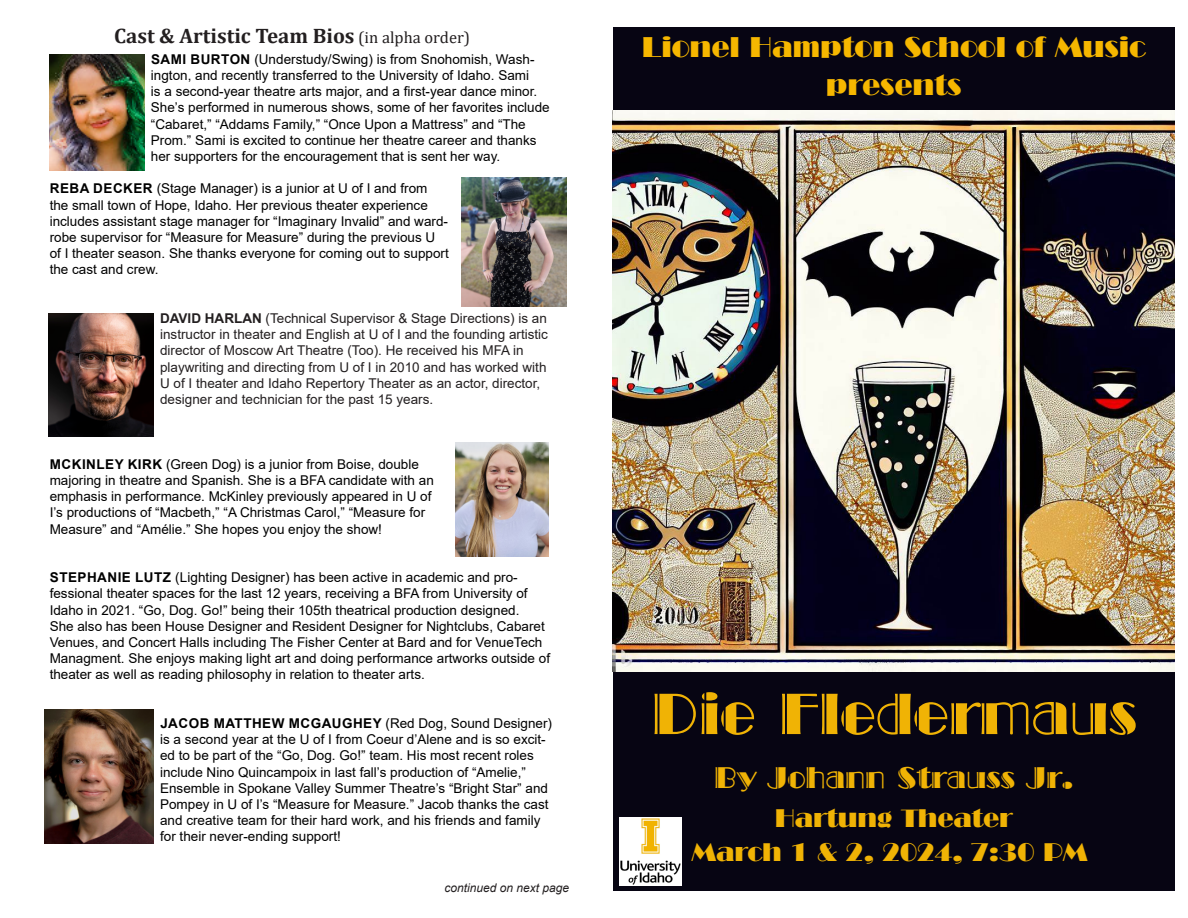
<style>
.page{position:relative;width:1188px;height:918px;background:#fff}
.page>*{position:absolute;margin:0;border:0;box-sizing:border-box;transform-origin:0 0}
.t1{font:56.4px "Broadway Com Engraved";color:#f0b305}
.t2{font:28.95px "Broadway Com Engraved";color:#f0b305}
.t3{font:27.6px/38.2px "Broadway Com";color:#f6b700;text-align:center}
.t4{font:24.75px/34px "Broadway Com";color:#f0b305;text-align:center}
.t5{font:700 21px "Cambria";color:#231f20}
.t6{font:13.5px/16.2px "Arial";color:#000}
.t7{font:13.5px/16.2px "Arial";color:#231f20}
.t8{font:italic 12px "Arial";color:#231f20}
.s1{font-weight:400;font-size:16.5px}
.s2{font-weight:700}
</style>
<div class="page">
<div style="left:613px;top:27px;width:561px;height:864px;background:#070513"></div>
<img style="left:613px;top:110px;width:561px;height:562px">
<img style="left:620px;top:817px;width:62px;height:68px">
<img style="left:461px;top:178px;width:106px;height:129px">
<img style="left:456px;top:442px;width:93px;height:114px">
<img style="left:48px;top:313px;width:105px;height:123px">
<img style="left:49px;top:54px;width:95px;height:116px">
<img style="left:44px;top:710px;width:109px;height:133px">
<p class="t5" style="left:114px;top:21px;width:358px">Cast &amp; Artistic Team Bios <span class="s1">(in alpha order)</span></p>
<p class="t6" style="left:151px;top:51px;width:400px"><span class="s2">SAMI BURTON</span> (Understudy/Swing) is from Snohomish, Wash&shy;ington, and recently transferred to the University of Idaho. Sami<br>is a second-year theatre arts major, and a first-year dance minor.<br>She’s performed in numerous shows, some of her favorites include “Cabaret,” “Addams Family,” “Once Upon a Mattress” and “The Prom.” Sami is excited to continue her theatre career and thanks her supporters for the encouragement that is sent her way.</p>
<p class="t6" style="left:50px;top:181px;width:401px"><span class="s2">REBA DECKER</span> (Stage Manager) is a junior at U of I and from the small town of Hope, Idaho. Her previous theater experience includes assistant stage manager for “Imaginary Invalid” and ward&shy;robe supervisor for “Measure for Measure” during the previous U of I theater season. She thanks everyone for coming out to support the cast and crew.</p>
<p class="t7" style="left:160px;top:310px;width:389px"><span class="s2">DAVID HARLAN</span> (Technical Supervisor &amp; Stage Directions) is an instructor in theater and English at U of I and the founding artistic director of Moscow Art Theatre (Too). He received his MFA in playwriting and directing from U of I in 2010 and has worked with U of I theater and Idaho Repertory Theater as an actor, director, designer and technician for the past 15 years.</p>
<p class="t6" style="left:50px;top:456px;width:386px"><span class="s2">MCKINLEY KIRK</span> (Green Dog) is a junior from Boise, double majoring in theatre and Spanish. She is a BFA candidate with an emphasis in performance. McKinley previously appeared in U of I’s productions of “Macbeth,” “A Christmas Carol,” “Measure for Measure” and “Amélie.” She hopes you enjoy the show!</p>
<p class="t6" style="left:50px;top:569px;width:502px"><span class="s2">STEPHANIE LUTZ</span> (Lighting Designer) has been active in academic and pro&shy;fessional theater spaces for the last 12 years, receiving a BFA from University of Idaho in 2021. “Go, Dog. Go!” being their 105th theatrical production designed.<br>She also has been House Designer and Resident Designer for Nightclubs, Cabaret Venues, and Concert Halls including The Fisher Center at Bard and for VenueTech Managment. She enjoys making light art and doing performance artworks outside of theater as well as reading philosophy in relation to theater arts.</p>
<p class="t6" style="left:160px;top:715px;width:394px"><span class="s2">JACOB MATTHEW MCGAUGHEY</span> (Red Dog, Sound Designer) is a second year at the U of I from Coeur d’Alene and is so excit&shy;ed to be part of the “Go, Dog. Go!” team. His most recent roles include Nino Quincampoix in last fall’s production of “Amelie,” Ensemble in Spokane Valley Summer Theatre’s “Bright Star” and Pompey in U of I’s “Measure for Measure.” Jacob thanks the cast and creative team for their hard work, and his friends and family for their never-ending support!</p>
<p class="t8" style="left:444px;top:880px;width:126px">continued on next page</p>
<p class="t3" style="left:642px;top:29px;width:505px">Lionel Hampton School of Music presents</p>
<p class="t1" style="left:651px;top:681px;width:487px">Die Fledermaus</p>
<p class="t2" style="left:714px;top:761px;width:361px">By Johann Strauss Jr.</p>
<p class="t4" style="left:691px;top:802px;width:397px">Hartung Theater<br>March 1 &amp; 2, 2024, 7:30 PM</p>
</div>
